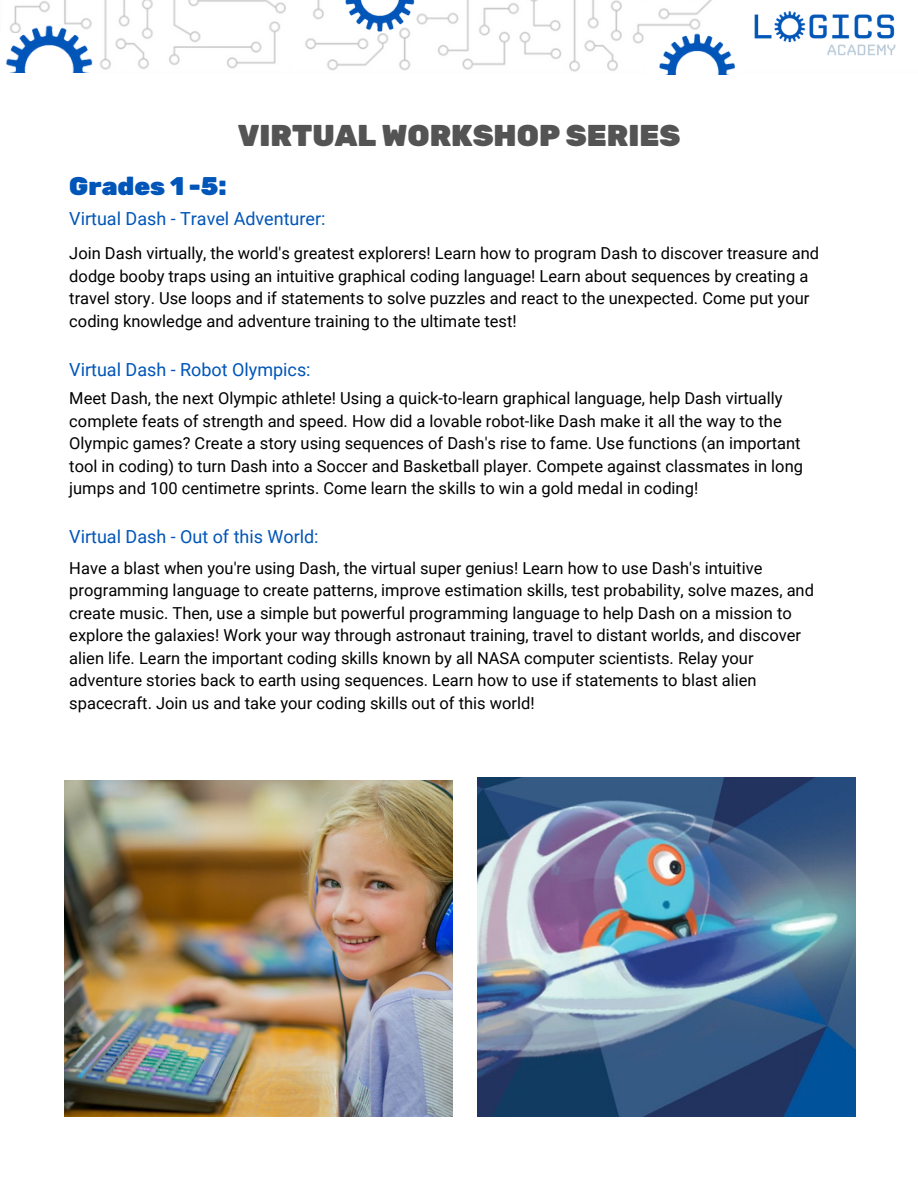
<style>
.page{position:relative;width:918px;height:1188px;background:#fff}
.page>*{position:absolute;margin:0;border:0;box-sizing:border-box;transform-origin:0 0}
.t1{font:900 30px "Rubik";color:#545454}
.t2{font:900 25.5px "Rubik";color:#0055b8}
.t3{font:18px "Roboto";color:#0055b8}
.t4{font:16.5px/22.5px "Roboto";color:#000}
</style>
<div class="page">
<img style="left:477px;top:778px;width:378px;height:339px">
<img style="left:64px;top:781px;width:388px;height:335px">
<img style="left:14px;top:0;width:698px;height:72px">
<img style="left:754px;top:11px;width:142px;height:45px">
<svg style="left:9px;top:72px;width:80px;height:1px"></svg>
<img style="left:5px;top:18px;width:89px;height:54px">
<div style="left:335px;top:0;width:80px;height:27px;background:#fff"></div>
<img style="left:344px;top:0;width:75px;height:37px">
<div style="left:646px;top:33px;width:91px;height:41px;background:#fff"></div>
<img style="left:654px;top:27px;width:81px;height:48px">
<h2 class="t2" style="left:69px;top:171px;width:159px">Grades 1 -5:</h2>
<h1 class="t1" style="left:238px;top:118px;width:444px">VIRTUAL WORKSHOP SERIES</h1>
<p class="t3" style="left:69px;top:208px;width:258px">Virtual Dash - Travel Adventurer:</p>
<p class="t4" style="left:69px;top:242px;width:751px">Join Dash virtually, the world's greatest explorers! Learn how to program Dash to discover treasure and dodge booby traps using an intuitive graphical coding language! Learn about sequences by creating a travel story. Use loops and if statements to solve puzzles and react to the unexpected. Come put your coding knowledge and adventure training to the ultimate test!</p>
<p class="t3" style="left:69px;top:360px;width:243px">Virtual Dash - Robot Olympics:</p>
<p class="t4" style="left:69px;top:387px;width:735px">Meet Dash, the next Olympic athlete! Using a quick-to-learn graphical language, help Dash virtually complete feats of strength and speed. How did a lovable robot-like Dash make it all the way to the Olympic games? Create a story using sequences of Dash's rise to fame. Use functions (an important tool in coding) to turn Dash into a Soccer and Basketball player. Compete against classmates in long jumps and 100 centimetre sprints. Come learn the skills to win a gold medal in coding!</p>
<p class="t3" style="left:69px;top:526px;width:251px">Virtual Dash - Out of this World:</p>
<p class="t4" style="left:69px;top:557px;width:746px">Have a blast when you're using Dash, the virtual super genius! Learn how to use Dash's intuitive programming language to create patterns, improve estimation skills, test probability, solve mazes, and create music. Then, use a simple but powerful programming language to help Dash on a mission to explore the galaxies! Work your way through astronaut training, travel to distant worlds, and discover alien life. Learn the important coding skills known by all NASA computer scientists. Relay your adventure stories back to earth using sequences. Learn how to use if statements to blast alien spacecraft. Join us and take your coding skills out of this world!</p>
</div>
